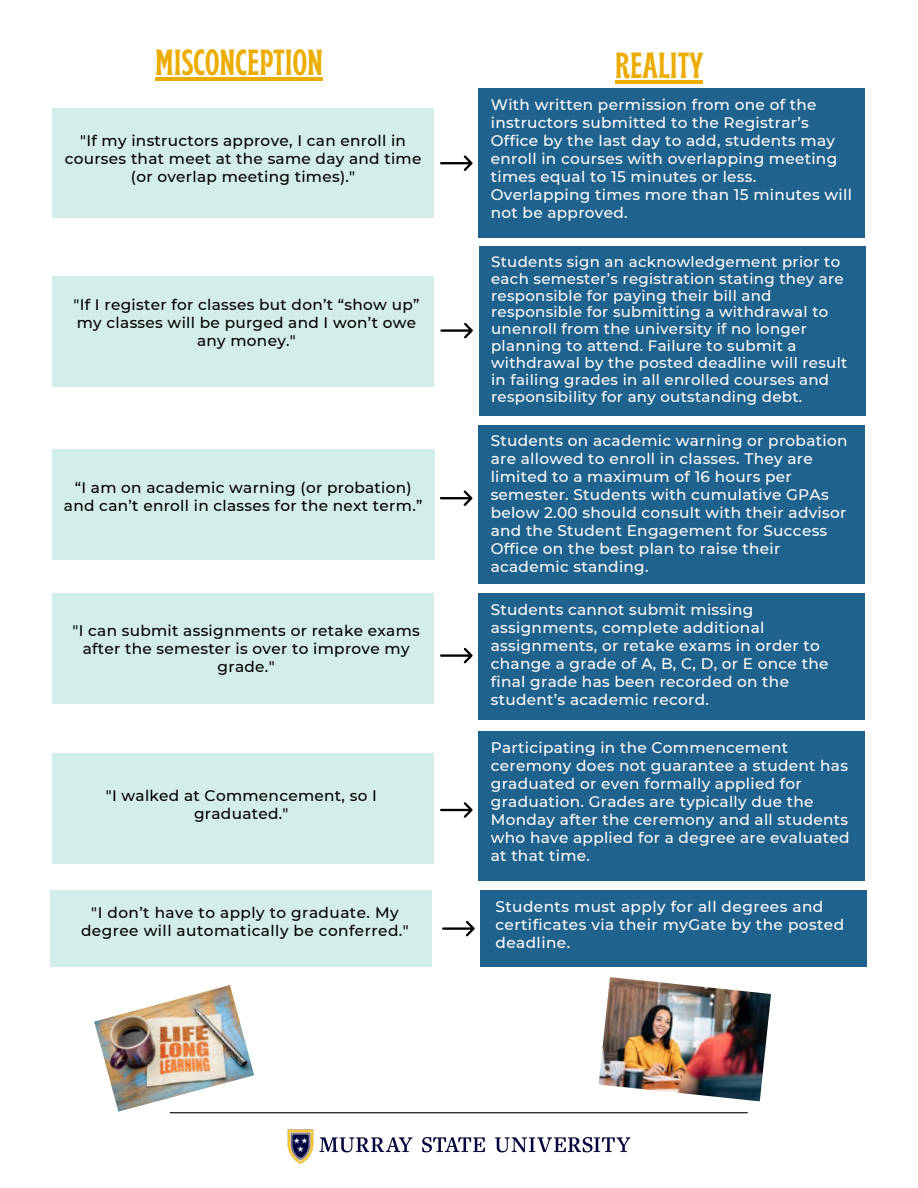
<style>
.page{position:relative;width:918px;height:1188px;background:#fff}
.page>*{position:absolute;margin:0;border:0;box-sizing:border-box;transform-origin:0 0}
.t1{font:700 condensed 36.3px "Brice";color:#ecac00}
.t2{font:500 15.3px/18px "Montserrat";letter-spacing:.02em;color:#fff}
.t3{font:500 15.3px/18px "Montserrat";letter-spacing:.02em;color:#000;text-align:center}
.t4{font:500 15px/16.8px "Montserrat";letter-spacing:.02em;color:#fff}
</style>
<div class="page">
<hr style="left:170px;top:1112px;width:577px;height:1px;background:#000">
<img style="left:287px;top:1129px;width:344px;height:35px">
<hr style="left:615px;top:80px;width:88px;height:4px;background:#ecac00">
<hr style="left:155px;top:77px;width:168px;height:3px;background:#ecac00">
<div style="left:52px;top:593px;width:382px;height:110px;background:#d3edea"></div>
<div style="left:479px;top:594px;width:386px;height:126px;background:#1f628e"></div>
<svg style="left:440px;top:648px;width:33px;height:15px"></svg>
<div style="left:52px;top:753px;width:382px;height:110px;background:#d3edea"></div>
<div style="left:479px;top:731px;width:386px;height:149px;background:#1f628e"></div>
<svg style="left:440px;top:802px;width:33px;height:16px"></svg>
<div style="left:52px;top:449px;width:382px;height:110px;background:#d3edea"></div>
<div style="left:478px;top:425px;width:387px;height:158px;background:#1f628e"></div>
<svg style="left:440px;top:490px;width:33px;height:16px"></svg>
<svg style="left:442px;top:921px;width:33px;height:15px"></svg>
<div style="left:50px;top:890px;width:382px;height:76px;background:#d3edea"></div>
<div style="left:480px;top:890px;width:387px;height:76px;background:#1f628e"></div>
<img style="left:94px;top:985px;width:160px;height:127px">
<img style="left:599px;top:977px;width:172px;height:124px">
<div style="left:52px;top:276px;width:382px;height:110px;background:#d3edea"></div>
<div style="left:479px;top:247px;width:387px;height:169px;background:#1f628e"></div>
<svg style="left:440px;top:323px;width:33px;height:15px"></svg>
<div style="left:52px;top:108px;width:382px;height:110px;background:#d3edea"></div>
<div style="left:479px;top:89px;width:386px;height:148px;background:#1f628e"></div>
<svg style="left:440px;top:155px;width:33px;height:16px"></svg>
<h1 class="t1" style="left:155px;top:48px;width:169px">MISCONCEPTION</h1>
<h1 class="t1" style="left:615px;top:51px;width:89px">REALITY</h1>
<p class="t3" style="left:65px;top:131px;width:358px">"If my instructors approve, I can enroll in courses that meet at the same day and time (or overlap meeting times)."</p>
<p class="t3" style="left:74px;top:295px;width:347px">"If I register for classes but don’t “show up” my classes will be purged and I won’t owe any money."</p>
<p class="t3" style="left:64px;top:479px;width:360px">“I am on academic warning (or probation) and can’t enroll in classes for the next term.”</p>
<p class="t3" style="left:72px;top:621px;width:349px">"I can submit assignments or retake exams after the semester is over to improve my grade."</p>
<p class="t3" style="left:106px;top:787px;width:273px">"I walked at Commencement, so I graduated."</p>
<p class="t2" style="left:491px;top:95px;width:363px">With written permission from one of the instructors submitted to the Registrar’s Office by the last day to add, students may enroll in courses with overlapping meeting times equal to 15 minutes or less.<br>Overlapping times more than 15 minutes will not be approved.</p>
<p class="t4" style="left:491px;top:253px;width:358px">Students sign an acknowledgement prior to each semester’s registration stating they are responsible for paying their bill and responsible for submitting a withdrawal to unenroll from the university if no longer planning to attend. Failure to submit a withdrawal by the posted deadline will result in failing grades in all enrolled courses and responsibility for any outstanding debt.</p>
<p class="t2" style="left:491px;top:431px;width:358px">Students on academic warning or probation are allowed to enroll in classes. They are limited to a maximum of 16 hours per semester. Students with cumulative GPAs below 2.00 should consult with their advisor and the Student Engagement for Success Office on the best plan to raise their academic standing.</p>
<p class="t2" style="left:491px;top:600px;width:339px">Students cannot submit missing assignments, complete additional assignments, or retake exams in order to change a grade of A, B, C, D, or E once the final grade has been recorded on the student’s academic record.</p>
<p class="t2" style="left:491px;top:738px;width:360px">Participating in the Commencement ceremony does not guarantee a student has graduated or even formally applied for graduation. Grades are typically due the Monday after the ceremony and all students who have applied for a degree are evaluated at that time.</p>
<p class="t3" style="left:81px;top:903px;width:329px">"I don’t have to apply to graduate. My degree will automatically be conferred."</p>
<p class="t2" style="left:495px;top:897px;width:350px">Students must apply for all degrees and certificates via their myGate by the posted deadline.</p>
</div>
